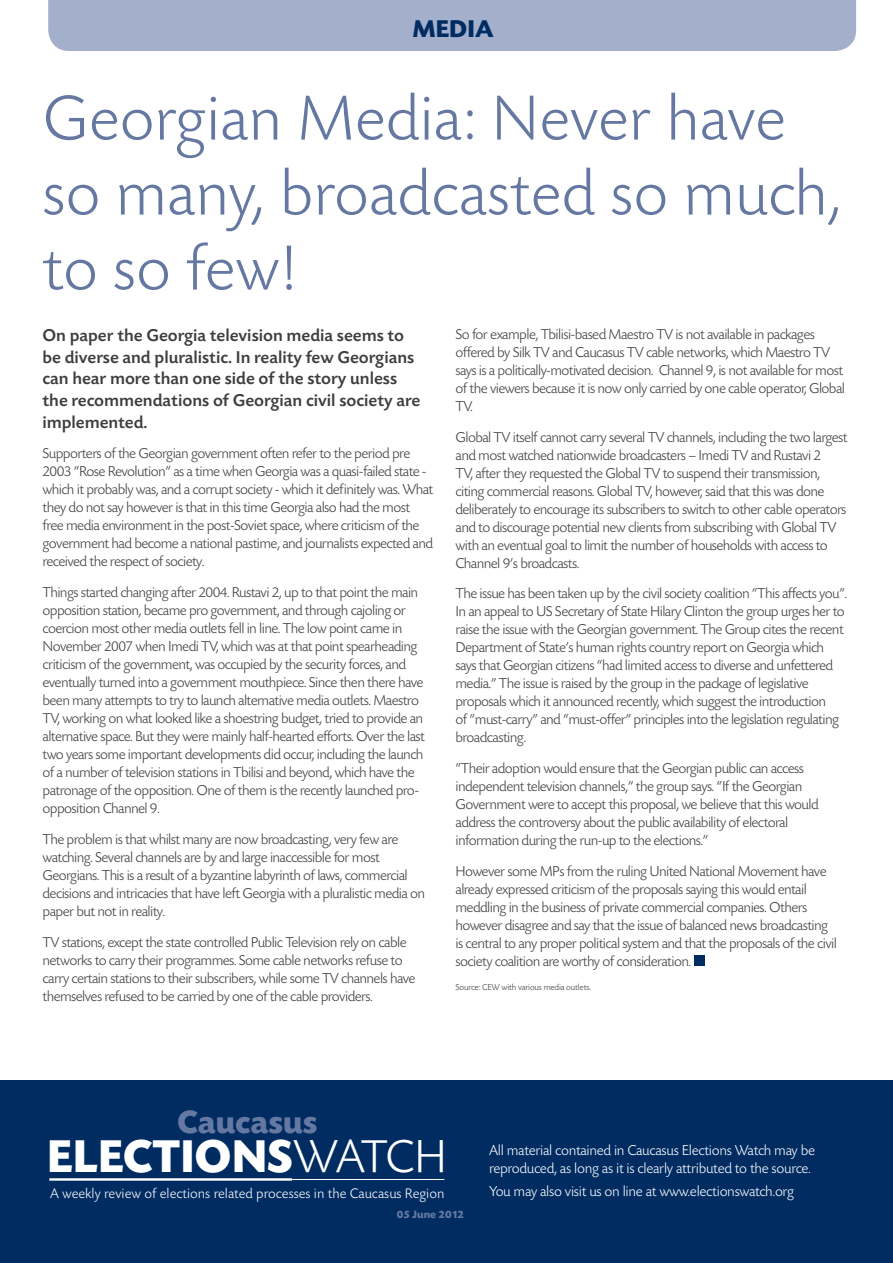
<style>
.page{position:relative;width:893px;height:1263px;background:#fff}
.page>*{position:absolute;margin:0;border:0;box-sizing:border-box;transform-origin:0 0}
.t1{font:300 66px/75px "Today CP";color:#6578a2}
.t2{font:700 48.3px "Today CP";color:#fff}
.t3{font:700 33.9px "Today CP";color:#6578a2}
.t4{font:700 25.5px "Today CP";color:#002c62}
.t5{font:500 18px/21.6px "Today CP";color:#3e3e3f}
.t6{font:300 15px/18px "Today CP";letter-spacing:-.04em;color:#3e3e3f}
.t7{font:300 15px/18px "Today CP";letter-spacing:-.02em;color:#fff}
.t8{font:300 14.55px "Today CP";color:#fff}
.t9{font:700 11.25px "Today CP";color:#6578a2}
.t10{font:300 9px "Today CP";letter-spacing:-.02em;color:#3e3e3f}
.s1{font-weight:300}
</style>
<div class="page">
<div style="left:48px;top:0;width:808px;height:51px;background:#a4afcb"></div>
<div style="left:694px;top:956px;width:10px;height:10px;background:#002c62"></div>
<div style="left:0;top:1081px;width:893px;height:182px;background:#002c62"></div>
<hr style="left:49px;top:1178px;width:243px;height:3px;background:#fff">
<hr style="left:292px;top:1179px;width:152px;height:1px;background:#fff">
<h3 class="t4" style="left:413px;top:15px;width:82px">MEDIA</h3>
<h1 class="t1" style="left:43px;top:83px;width:800px">Georgian Media: Never have so many, broadcasted so much, to so few!</h1>
<p class="t5" style="left:43px;top:325px;width:379px">On paper the Georgia television media seems to be diverse and pluralistic. In reality few Georgians can hear more than one side of the story unless the recommendations of Georgian civil society are implemented.</p>
<p class="t6" style="left:43px;top:445px;width:392px">Supporters of the Georgian government often refer to the period pre 2003 “Rose Revolution” as a time when Georgia was a quasi-failed state - which it probably was, and a corrupt society - which it definitely was. What they do not say however is that in this time Georgia also had the most free media environment in the post-Soviet space, where criticism of the government had become a national pastime, and journalists expected and received the respect of society.</p>
<p class="t6" style="left:43px;top:584px;width:384px">Things started changing after 2004. Rustavi 2, up to that point the main opposition station, became pro government, and through cajoling or coercion most other media outlets fell in line. The low point came in November 2007 when Imedi TV, which was at that point spearheading criticism of the government, was occupied by the security forces, and eventually turned into a government mouthpiece. Since then there have been many attempts to try to launch alternative media outlets. Maestro TV, working on what looked like a shoestring budget, tried to provide an alternative space. But they were mainly half-hearted efforts. Over the last two years some important developments did occur, including the launch of a number of television stations in Tbilisi and beyond, which have the patronage of the opposition. One of them is the recently launched pro&shy;opposition Channel 9.</p>
<p class="t6" style="left:43px;top:831px;width:384px">The problem is that whilst many are now broadcasting, very few are watching. Several channels are by and large inaccessible for most Georgians. This is a result of a byzantine labyrinth of laws, commercial decisions and intricacies that have left Georgia with a pluralistic media on paper but not in reality.</p>
<p class="t6" style="left:43px;top:933px;width:374px">TV stations, except the state controlled Public Television rely on cable networks to carry their programmes. Some cable networks refuse to carry certain stations to their subscribers, while some TV channels have themselves refused to be carried by one of the cable providers.</p>
<p class="t6" style="left:455px;top:326px;width:391px">So for example, Tbilisi-based Maestro TV is not available in packages offered by Silk TV and Caucasus TV cable networks, which Maestro TV says is a politically-motivated decision. Channel 9, is not available for most of the viewers because it is now only carried by one cable operator, Global TV.</p>
<p class="t6" style="left:455px;top:428px;width:394px">Global TV itself cannot carry several TV channels, including the two largest and most watched nationwide broadcasters – Imedi TV and Rustavi 2<br>TV, after they requested the Global TV to suspend their transmission, citing commercial reasons. Global TV, however, said that this was done deliberately to encourage its subscribers to switch to other cable operators and to discourage potential new clients from subscribing with Global TV with an eventual goal to limit the number of households with access to Channel 9’s broadcasts.</p>
<p class="t6" style="left:455px;top:585px;width:393px">The issue has been taken up by the civil society coalition “This affects you”.<br>In an appeal to US Secretary of State H ilary Clinton the group urges her to raise the issue with the Georgian government. The Group cites the recent Department of State’s human rights country report on Georgia which says that Georgian citizens “had limited access to diverse and unfettered media.” The issue is raised by the group in the package of legislative proposals which it announced recently, which suggest the introduction<br>of “must-carry” and “must-offer” principles into the legislation regulating broadcasting.</p>
<p class="t6" style="left:455px;top:760px;width:365px">“Their adoption would ensure that the Georgian public can access independent television channels,” the group says. “If the Georgian Government were to accept this proposal, we believe that this would address the controversy about the public availability of electoral information during the run-up to the elections.”</p>
<p class="t6" style="left:455px;top:863px;width:383px">H owever some MPs from the ruling United National Movement have already expressed criticism of the proposals saying this would entail meddling in the business of private commercial companies. Others however disagree and say that the issue of balanced news broadcasting is central to any proper political system and that the proposals of the civil society coalition are worthy of consideration.</p>
<p class="t10" style="left:455px;top:982px;width:137px">Source: CEW with various media outlets.</p>
<h3 class="t3" style="left:177px;top:1104px;width:142px">Caucasus</h3>
<h2 class="t2" style="left:47px;top:1131px;width:402px">Elections<span class="s1">Watch</span></h2>
<p class="t8" style="left:50px;top:1185px;width:396px">A weekly review of elections related processes in the Caucasus Region</p>
<p class="t9" style="left:397px;top:1208px;width:69px">05 June 2012</p>
<p class="t7" style="left:489px;top:1142px;width:328px">All material contained in Caucasus Elections Watch may be reproduced, as long as it is clearly attributed to the source.</p>
<p class="t7" style="left:489px;top:1182px;width:307px">You may also visit us on line at www.electionswatch.org</p>
</div>
